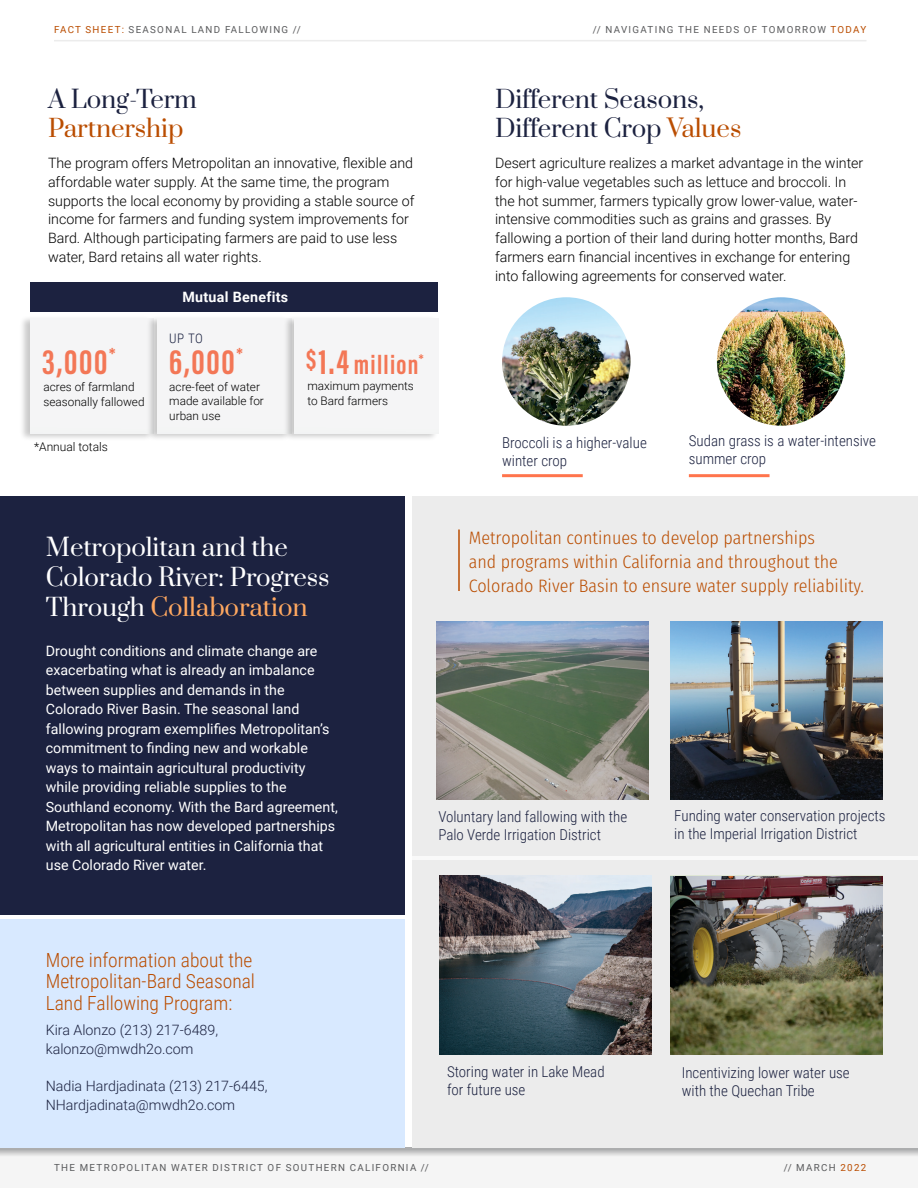
<style>
.page{position:relative;width:918px;height:1188px;background:#fff}
.page>*{position:absolute;margin:0;border:0;box-sizing:border-box;transform-origin:0 0}
.BODY{font:36.15px "Acumin Variable Concept";letter-spacing:.045em;color:#f37756}
.BODY-2{font:27.45px "Acumin Variable Concept";letter-spacing:.045em;color:#f37756}
.t1{font:24px/30px "Prata";letter-spacing:-.005em;color:#fff}
.t2{font:24px/28.8px "Prata";letter-spacing:-.005em;color:#1c2240}
.t3{font:24px "Prata";letter-spacing:-.005em;color:#ba4d01}
.roboto_22{font:300 19.5px/21.8px "Roboto Condensed";color:#ba4d01}
.roboto_22-2{font:300 18px/24px "Fira Sans Condensed";color:#ba4d01}
.t4{font:300 15px/18px "Roboto Condensed";color:#1c2240}
.BODY-3{font:300 14.25px/18.8px "Roboto";color:#000}
.roboto_22-3{font:14.25px/19.5px "Roboto";color:#fff}
.roboto_22-4{font:300 14.25px/18.8px "Roboto";color:#1c2240}
.BODY-4{font:700 14.25px "Roboto";letter-spacing:.02em;color:#fff}
.t5{font:300 13.05px "Roboto Condensed";color:#19203f}
.BODY-5{font:300 12px "Roboto";color:#000}
.BODY-6{font:300 11.85px/14.4px "Roboto";color:#000}
.INTERIOR_HEADERS{font:9.75px "Roboto";letter-spacing:.135em;color:#5a5b5d}
.s1{color:#ba4d01}
.s2{font-size:36.15px}
.s3{color:#ffa860}
</style>
<div class="page">
<svg style="left:0;top:1148px;width:918px;height:9px;background:#ccc"></svg>
<div style="left:0;top:497px;width:405px;height:418px;background:#1c2240"></div>
<div style="left:0;top:920px;width:405px;height:228px;background:#d8e9ff"></div>
<div style="left:412px;top:497px;width:506px;height:651px;background:#ececec"></div>
<hr style="left:54px;top:40px;width:812px;height:1px;background:#ececec">
<img style="left:502px;top:297px;width:129px;height:129px;border-radius:64px">
<img style="left:717px;top:297px;width:128px;height:129px;border-radius:64px">
<img style="left:436px;top:621px;width:213px;height:179px">
<img style="left:440px;top:876px;width:212px;height:178px">
<img style="left:670px;top:621px;width:212px;height:179px">
<img style="left:670px;top:876px;width:212px;height:178px">
<div style="left:31px;top:282px;width:407px;height:30px;background:#1c2240"></div>
<div style="left:20px;top:315px;width:134px;height:126px;background:#000;opacity:.21"></div>
<div style="left:31px;top:318px;width:123px;height:115px;background:#f5f5f6"></div>
<div style="left:147px;top:315px;width:144px;height:126px;background:#000;opacity:.21"></div>
<div style="left:158px;top:318px;width:133px;height:115px;background:#f5f5f6"></div>
<div style="left:283px;top:315px;width:155px;height:126px;background:#000;opacity:.21"></div>
<div style="left:294px;top:318px;width:144px;height:115px;background:#f5f5f6"></div>
<hr style="left:502px;top:474px;width:81px;height:3px;background:#ff744c">
<hr style="left:689px;top:474px;width:81px;height:3px;background:#ff744c">
<hr style="left:412px;top:856px;width:506px;height:3px;background:#f9f9f9">
<hr style="left:458px;top:530px;width:2px;height:61px;background:#ba4d01">
<p class="INTERIOR_HEADERS" style="left:54px;top:23px;width:248px"><span class="s1">FACT SHEET:</span> SEASONAL LAND FALLOWING //</p>
<p class="INTERIOR_HEADERS" style="left:593px;top:23px;width:275px">// NAVIGATING THE NEEDS OF TOMORROW <span class="s1">TODAY</span></p>
<h3 class="t2" style="left:48px;top:84px;width:150px">A Long-Term</h3>
<h3 class="t3" style="left:48px;top:108px;width:137px">Partnership</h3>
<h3 class="t2" style="left:495px;top:84px;width:248px">Different Seasons,<br>Different Crop <span class="s1">Values</span></h3>
<p class="BODY-3" style="left:48px;top:153px;width:368px">The program offers Metropolitan an innovative, flexible and affordable water supply. At the same time, the program supports the local economy by providing a stable source of income for farmers and funding system improvements for Bard. Although participating farmers are paid to use less water, Bard retains all water rights.</p>
<p class="BODY-3" style="left:495px;top:153px;width:370px">Desert agriculture realizes a market advantage in the winter for high-value vegetables such as lettuce and broccoli. In the hot summer, farmers typically grow lower-value, water&shy;intensive commodities such as grains and grasses. By fallowing a portion of their land during hotter months, Bard farmers earn financial incentives in exchange for entering into fallowing agreements for conserved water.</p>
<p class="BODY-4" style="left:182px;top:287px;width:107px">Mutual Benefits</p>
<p class="t5" style="left:169px;top:329px;width:35px">UP TO</p>
<p class="BODY" style="left:42px;top:336px;width:75px">3,000<sup>*</sup></p>
<p class="BODY" style="left:169px;top:337px;width:75px">6,000<sup>*</sup></p>
<p class="BODY-2" style="left:306px;top:346px;width:119px"><sup>$</sup><span class="s2">1.4</span> million<sup>*</sup></p>
<p class="BODY-6" style="left:44px;top:379px;width:103px">acres of farmland seasonally fallowed</p>
<p class="BODY-6" style="left:169px;top:379px;width:96px">acre-feet of water made available for urban use</p>
<p class="BODY-6" style="left:307px;top:378px;width:108px">maximum payments to Bard farmers</p>
<p class="BODY-5" style="left:34px;top:439px;width:75px">*Annual totals</p>
<h3 class="t1" style="left:46px;top:531px;width:285px">Metropolitan and the<br>Colorado River: Progress<br>Through <span class="s3">Collaboration</span></h3>
<p class="roboto_22-3" style="left:46px;top:640px;width:293px">Drought conditions and climate change are exacerbating what is already an imbalance between supplies and demands in the Colorado River Basin. The seasonal land fallowing program exemplifies Metropolitan’s commitment to finding new and workable ways to maintain agricultural productivity while providing reliable supplies to the Southland economy. With the Bard agreement, Metropolitan has now developed partnerships with all agricultural entities in California that use Colorado River water.</p>
<p class="t4" style="left:502px;top:433px;width:146px">Broccoli is a higher-value</p>
<p class="t4" style="left:502px;top:451px;width:67px">winter crop</p>
<p class="t4" style="left:689px;top:431px;width:189px">Sudan grass is a water-intensive summer crop</p>
<p class="roboto_22-2" style="left:469px;top:525px;width:397px">Metropolitan continues to develop partnerships<br>and programs within California and throughout the<br>Colorado River Basin to ensure water supply reliability.</p>
<p class="t4" style="left:438px;top:807px;width:190px">Voluntary land fallowing with the<br>Palo Verde Irrigation District</p>
<p class="t4" style="left:674px;top:807px;width:213px">Funding water conservation projects in the Imperial Irrigation District</p>
<p class="roboto_22" style="left:46px;top:948px;width:208px">More information about the</p>
<p class="roboto_22" style="left:46px;top:970px;width:211px">Metropolitan-Bard Seasonal<br>Land Fallowing Program:</p>
<p class="roboto_22-4" style="left:46px;top:1020px;width:174px">Kira Alonzo (213) 217-6489, kalonzo@mwdh2o.com</p>
<p class="roboto_22-4" style="left:46px;top:1076px;width:223px">Nadia Hardjadinata (213) 217-6445,<br>NHardjadinata@mwdh2o.com</p>
<p class="t4" style="left:447px;top:1063px;width:159px">Storing water in Lake Mead for future use</p>
<p class="t4" style="left:682px;top:1063px;width:170px">Incentivizing lower water use with the Quechan Tribe</p>
<p class="INTERIOR_HEADERS" style="left:54px;top:1160px;width:376px">THE METROPOLITAN WATER DISTRICT OF SOUTHERN CALIFORNIA //</p>
<p class="INTERIOR_HEADERS" style="left:784px;top:1160px;width:84px">// MARCH <span class="s1">2022</span></p>
</div>
